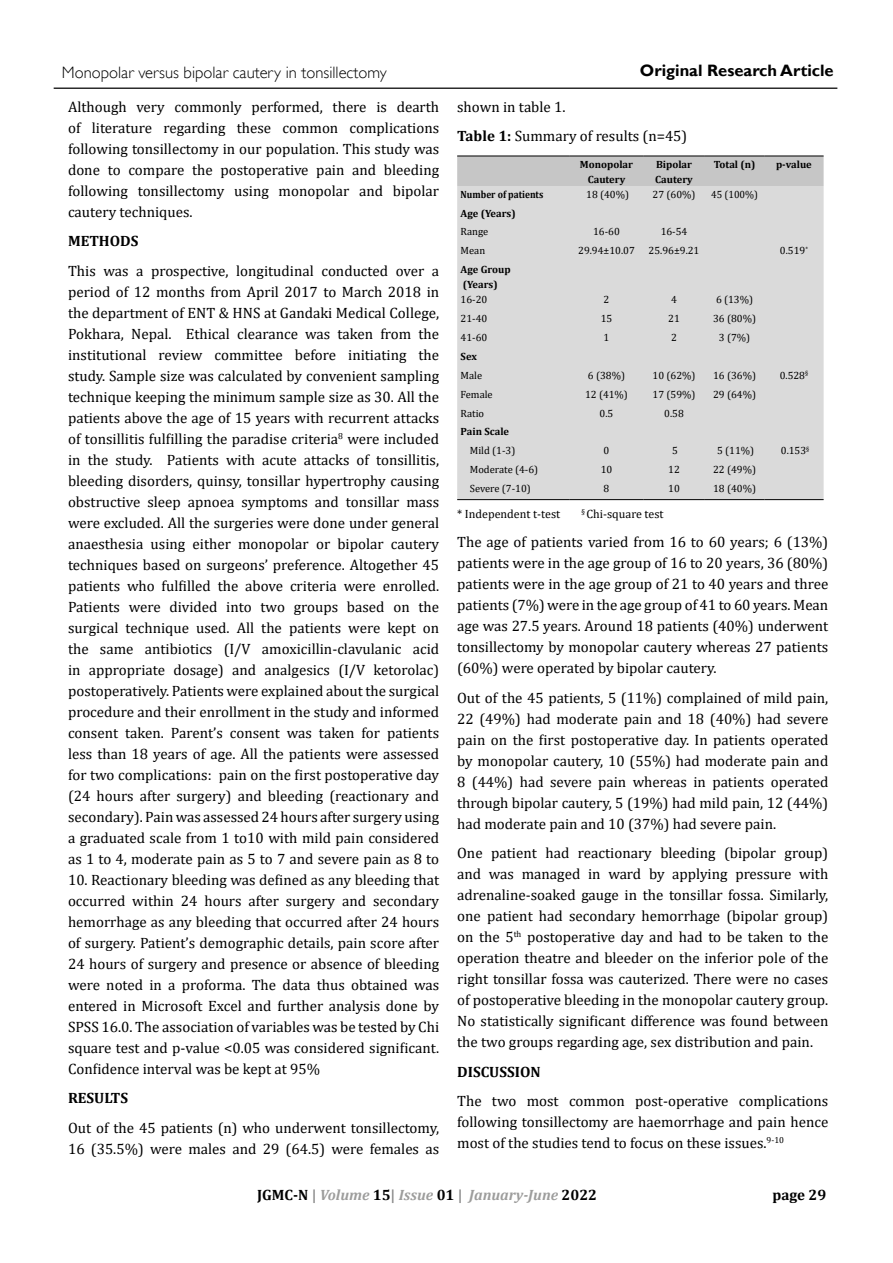
<style>
.page{position:relative;width:893px;height:1263px;background:#fff}
.page>*{position:absolute;margin:0;border:0;box-sizing:border-box;transform-origin:0 0}
.t1{font:300 16.5px "Gill Sans";color:#000}
.t2{font:700 16.5px "Gill Sans";color:#000}
.t3{font:15px/21px "Cambria";color:#000;text-align:justify}
.t4{font:italic 700 15px "Cambria";color:#9d9d9c}
.t5{font:700 15px "Cambria";color:#000}
.t6{font:12px "Cambria";color:#000}
.t7{font:10.5px "Cambria";color:#000}
.t8{font:700 10.5px/15px "Cambria";color:#000}
.t9{font:700 10.5px "Cambria";color:#000;scale:.89 1}
.t10{font:10.5px "Cambria";color:#000;scale:.96 1}
.s1{font-weight:700}
.s2{font-style:normal;color:#000}
.s3{font-style:normal;color:#878787}
</style>
<div class="page">
<hr style="left:54px;top:88px;width:783px;height:1px;background:#000">
<div style="left:457px;top:157px;width:367px;height:29px;background:#c6c6c6"></div>
<div style="left:457px;top:186px;width:367px;height:313px;background:#dadada"></div>
<hr style="left:457px;top:156px;width:113px;height:1px;background:#000">
<hr style="left:570px;top:156px;width:73px;height:1px;background:#000">
<hr style="left:643px;top:156px;width:62px;height:1px;background:#000">
<hr style="left:705px;top:156px;width:59px;height:1px;background:#000">
<hr style="left:764px;top:156px;width:60px;height:1px;background:#000">
<hr style="left:457px;top:499px;width:113px;height:1px;background:#000">
<hr style="left:570px;top:499px;width:73px;height:1px;background:#000">
<hr style="left:643px;top:499px;width:62px;height:1px;background:#000">
<hr style="left:705px;top:499px;width:59px;height:1px;background:#000">
<hr style="left:764px;top:499px;width:60px;height:1px;background:#000">
<p class="t1" style="left:62px;top:63px;width:326px">Monopolar versus bipolar cautery in tonsillectomy</p>
<p class="t2" style="left:640px;top:61px;width:195px">Original Research Article</p>
<p class="t3" style="left:68px;top:96px;width:373px">Although very commonly performed, there is dearth of literature regarding these common complications following tonsillectomy in our population. This study was done to compare the postoperative pain and bleeding following tonsillectomy using monopolar and bipolar cautery techniques.</p>
<p class="t5" style="left:68px;top:230px;width:72px">METHODS</p>
<p class="t3" style="left:68px;top:260px;width:373px">This was a prospective, longitudinal conducted over a period of 12 months from April 2017 to March 2018 in the department of ENT &amp; HNS at Gandaki Medical College, Pokhara, Nepal. Ethical clearance was taken from the institutional review committee before initiating the study. Sample size was calculated by convenient sampling technique keeping the minimum sample size as 30. All the patients above the age of 15 years with recurrent attacks of tonsillitis fulfilling the paradise criteria<sup>8</sup> were included in the study. Patients with acute attacks of tonsillitis, bleeding disorders, quinsy, tonsillar hypertrophy causing obstructive sleep apnoea symptoms and tonsillar mass were excluded. All the surgeries were done under general anaesthesia using either monopolar or bipolar cautery techniques based on surgeons’ preference. Altogether 45 patients who fulfilled the above criteria were enrolled.<br>Patients were divided into two groups based on the surgical technique used. All the patients were kept on the same antibiotics (I/V amoxicillin-clavulanic acid in appropriate dosage) and analgesics (I/V ketorolac) postoperatively. Patients were explained about the surgical procedure and their enrollment in the study and informed consent taken. Parent’s consent was taken for patients less than 18 years of age. All the patients were assessed for two complications: pain on the first postoperative day (24 hours after surgery) and bleeding (reactionary and secondary). Pain was assessed 24 hours after surgery using a graduated scale from 1 to10 with mild pain considered as 1 to 4, moderate pain as 5 to 7 and severe pain as 8 to</p>
<p class="t3" style="left:68px;top:869px;width:373px">10. Reactionary bleeding was defined as any bleeding that occurred within 24 hours after surgery and secondary hemorrhage as any bleeding that occurred after 24 hours of surgery. Patient’s demographic details, pain score after 24 hours of surgery and presence or absence of bleeding were noted in a proforma. The data thus obtained was entered in Microsoft Excel and further analysis done by SPSS 16.0. The association of variables was be tested by Chi square test and p-value &lt;0.05 was considered significant.<br>Confidence interval was be kept at 95%</p>
<p class="t5" style="left:68px;top:1087px;width:61px">RESULTS</p>
<p class="t3" style="left:68px;top:1117px;width:373px">Out of the 45 patients (n) who underwent tonsillectomy,<br>16 (35.5%) were males and 29 (64.5) were females as</p>
<p class="t3" style="left:457px;top:92px;width:232px;line-height:29.5px">shown in table 1.<br><span class="s1">Table 1:</span> Summary of results (n=45)</p>
<p class="t8" style="left:580px;top:156px;width:55px;text-align:center">Monopolar<br>Cautery</p>
<p class="t8" style="left:655px;top:156px;width:39px">Bipolar<br>Cautery</p>
<p class="t8" style="left:714px;top:156px;width:43px">Total (n)</p>
<p class="t8" style="left:776px;top:156px;width:37px">p-value</p>
<p class="t9" style="left:461px;top:187px;width:94px">Number of patients</p>
<p class="t7" style="left:586px;top:188px;width:44px">18 (40%)</p>
<p class="t7" style="left:653px;top:188px;width:44px">27 (60%)</p>
<p class="t10" style="left:711px;top:188px;width:50px">45 (100%)</p>
<p class="t8" style="left:461px;top:205px;width:57px">Age (Years)</p>
<p class="t7" style="left:461px;top:225px;width:29px">Range</p>
<p class="t7" style="left:593px;top:225px;width:28px">16-60</p>
<p class="t7" style="left:661px;top:225px;width:28px">16-54</p>
<p class="t7" style="left:461px;top:244px;width:26px">Mean</p>
<p class="t7" style="left:578px;top:244px;width:58px">29.94±10.07</p>
<p class="t7" style="left:649px;top:244px;width:52px">25.96±9.21</p>
<p class="t7" style="left:780px;top:244px;width:30px">0.519<sup>*</sup></p>
<p class="t8" style="left:461px;top:262px;width:52px">Age Group (Years)</p>
<p class="t7" style="left:461px;top:293px;width:28px">16-20</p>
<p class="t7" style="left:604px;top:293px;width:7px">2</p>
<p class="t7" style="left:671px;top:293px;width:7px">4</p>
<p class="t7" style="left:716px;top:293px;width:39px">6 (13%)</p>
<p class="t7" style="left:461px;top:312px;width:28px">21-40</p>
<p class="t7" style="left:601px;top:312px;width:13px">15</p>
<p class="t7" style="left:668px;top:312px;width:13px">21</p>
<p class="t7" style="left:713px;top:312px;width:44px">36 (80%)</p>
<p class="t7" style="left:461px;top:331px;width:28px">41-60</p>
<p class="t7" style="left:604px;top:331px;width:7px">1</p>
<p class="t7" style="left:671px;top:331px;width:7px">2</p>
<p class="t7" style="left:719px;top:331px;width:33px">3 (7%)</p>
<p class="t8" style="left:461px;top:348px;width:18px">Sex</p>
<p class="t7" style="left:461px;top:369px;width:23px">Male</p>
<p class="t7" style="left:588px;top:369px;width:39px">6 (38%)</p>
<p class="t7" style="left:653px;top:369px;width:44px">10 (62%)</p>
<p class="t7" style="left:713px;top:369px;width:44px">16 (36%)</p>
<p class="t7" style="left:780px;top:369px;width:30px">0.528<sup>§</sup></p>
<p class="t7" style="left:461px;top:388px;width:34px">Female</p>
<p class="t7" style="left:585px;top:388px;width:44px">12 (41%)</p>
<p class="t7" style="left:653px;top:388px;width:44px">17 (59%)</p>
<p class="t7" style="left:713px;top:388px;width:44px">29 (64%)</p>
<p class="t7" style="left:461px;top:407px;width:25px">Ratio</p>
<p class="t7" style="left:600px;top:407px;width:15px">0.5</p>
<p class="t7" style="left:664px;top:407px;width:21px">0.58</p>
<p class="t8" style="left:461px;top:424px;width:50px">Pain Scale</p>
<p class="t7" style="left:470px;top:444px;width:47px">Mild (1-3)</p>
<p class="t7" style="left:604px;top:444px;width:7px">0</p>
<p class="t7" style="left:672px;top:444px;width:7px">5</p>
<p class="t7" style="left:717px;top:444px;width:39px">5 (11%)</p>
<p class="t7" style="left:781px;top:444px;width:30px">0.153<sup>§</sup></p>
<p class="t7" style="left:470px;top:463px;width:70px">Moderate (4-6)</p>
<p class="t7" style="left:601px;top:463px;width:13px">10</p>
<p class="t7" style="left:668px;top:463px;width:13px">12</p>
<p class="t7" style="left:713px;top:463px;width:44px">22 (49%)</p>
<p class="t7" style="left:470px;top:482px;width:63px">Severe (7-10)</p>
<p class="t7" style="left:604px;top:482px;width:7px">8</p>
<p class="t7" style="left:668px;top:482px;width:13px">10</p>
<p class="t7" style="left:713px;top:482px;width:44px">18 (40%)</p>
<p class="t6" style="left:457px;top:506px;width:105px">* Independent t-test</p>
<p class="t6" style="left:581px;top:506px;width:84px"><sup>§</sup> Chi-square test</p>
<p class="t3" style="left:457px;top:531px;width:373px">The age of patients varied from 16 to 60 years; 6 (13%) patients were in the age group of 16 to 20 years, 36 (80%) patients were in the age group of 21 to 40 years and three patients (7%) were in the age group of 41 to 60 years. Mean age was 27.5 years. Around 18 patients (40%) underwent tonsillectomy by monopolar cautery whereas 27 patients (60%) were operated by bipolar cautery.</p>
<p class="t3" style="left:457px;top:687px;width:373px">Out of the 45 patients, 5 (11%) complained of mild pain, 22 (49%) had moderate pain and 18 (40%) had severe pain on the first postoperative day. In patients operated by monopolar cautery, 10 (55%) had moderate pain and 8 (44%) had severe pain whereas in patients operated through bipolar cautery, 5 (19%) had mild pain, 12 (44%) had moderate pain and 10 (37%) had severe pain.</p>
<p class="t3" style="left:457px;top:842px;width:373px">One patient had reactionary bleeding (bipolar group) and was managed in ward by applying pressure with adrenaline-soaked gauge in the tonsillar fossa. Similarly, one patient had secondary hemorrhage (bipolar group) on the 5<sup>th</sup> postoperative day and had to be taken to the operation theatre and bleeder on the inferior pole of the right tonsillar fossa was cauterized. There were no cases of postoperative bleeding in the monopolar cautery group.<br>No statistically significant difference was found between the two groups regarding age, sex distribution and pain.</p>
<p class="t5" style="left:457px;top:1061px;width:85px">DISCUSSION</p>
<p class="t3" style="left:457px;top:1090px;width:373px">The two most common post-operative complications following tonsillectomy are haemorrhage and pain hence most of the studies tend to focus on these issues.<sup>9-10</sup></p>
<p class="t4" style="left:257px;top:1186px;width:342px"><span class="s2">JGMC-N</span> <span class="s3">|</span> Volume <span class="s2">15</span><span class="s3">|</span> Issue <span class="s2">01</span> <span class="s3">|</span> January-June <span class="s2">2022</span></p>
<p class="t5" style="left:772px;top:1184px;width:55px">page 29</p>
</div>
